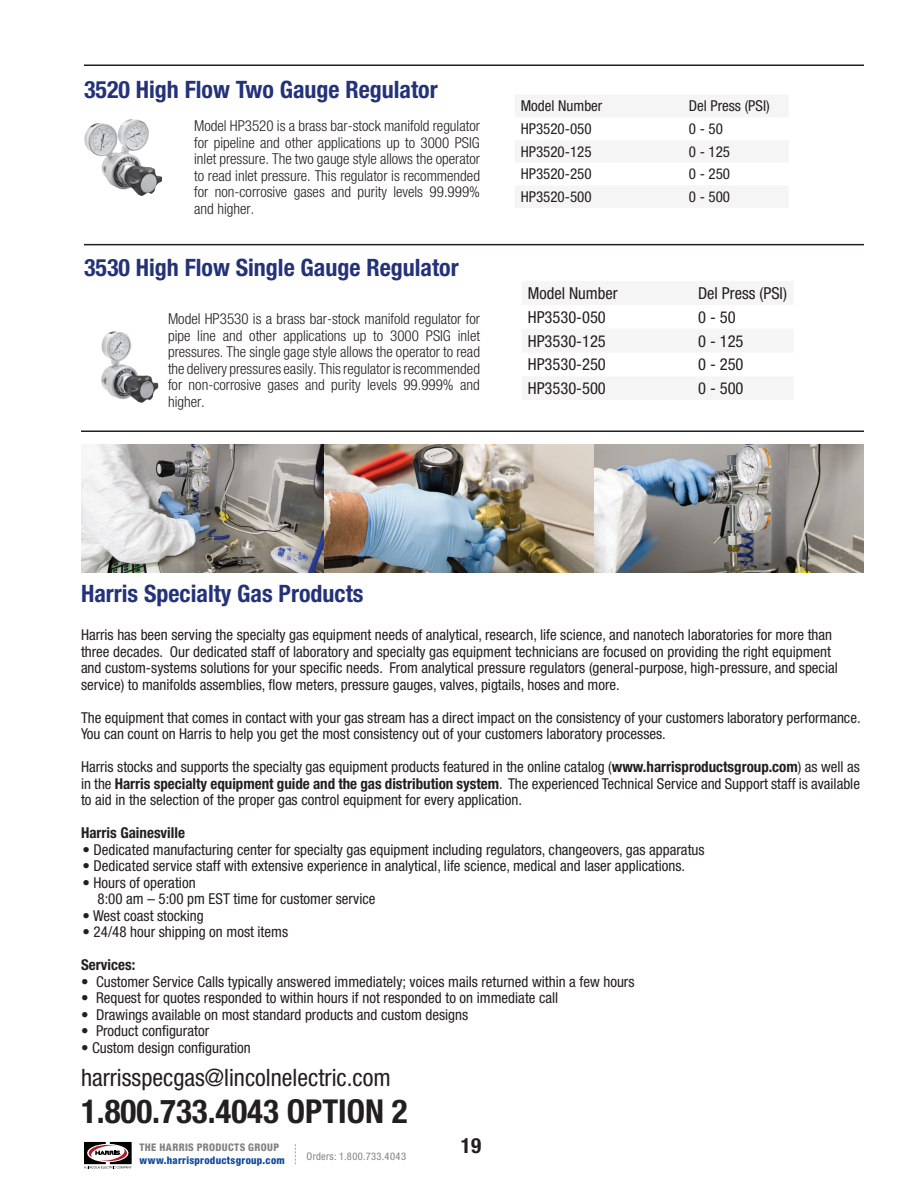
<style>
.page{position:relative;width:918px;height:1188px;background:#fff}
.page>*{position:absolute;margin:0;border:0;box-sizing:border-box;transform-origin:0 0}
.t1{font:700 condensed 33px "Helvetica Neue LT Std";color:#231f20}
.t2{font:700 condensed 24px "Helvetica Neue LT Std";color:#243279}
.t3{font:condensed 24px "Helvetica Neue LT Std";color:#231f20}
.t4{font:700 condensed 21px "Helvetica Neue LT Std";color:#231f20}
.t5{font:condensed 16.5px "Helvetica Neue LT Std";color:#231f20}
.t6{font:condensed 15px/16.5px "Helvetica Neue LT Std";color:#231f20}
.t7{font:300 condensed 15px/16.5px "Helvetica Neue LT Std";color:#231f20;text-align:justify}
.t8{font:700 condensed 15px "Helvetica Neue LT Std";color:#231f20}
.t9{font:800 condensed 10.5px "Helvetica Neue LT Std";letter-spacing:.025em;color:#0f499d}
.t10{font:800 condensed 10.5px "Helvetica Neue LT Std";letter-spacing:.03em;color:#808285}
.t11{font:condensed 10.5px "Helvetica Neue LT Std";letter-spacing:.04em;color:#808285}
.s1{font-weight:700}
</style>
<div class="page">
<hr style="left:84px;top:64px;width:780px;height:2px;background:#231f20">
<img style="left:84px;top:119px;width:78px;height:77px">
<hr style="left:84px;top:244px;width:780px;height:1px;background:#231f20">
<img style="left:101px;top:331px;width:58px;height:72px">
<img style="left:81px;top:445px;width:783px;height:127px">
<hr style="left:81px;top:430px;width:783px;height:2px;background:#231f20">
<svg style="left:295px;top:1144px;width:1px;height:20px"></svg>
<svg style="left:84px;top:1142px;width:48px;height:26px"></svg>
<h2 class="t2" style="left:84px;top:75px;width:355px">3520 High Flow Two Gauge Regulator</h2>
<p class="t7" style="left:194px;top:118px;width:287px">Model HP3520 is a brass bar-stock manifold regulator for pipeline and other applications up to 3000 PSIG inlet pressure. The two gauge style allows the operator to read inlet pressure. This regulator is recommended for non-corrosive gases and purity levels 99.999% and higher.</p>
<h2 class="t2" style="left:84px;top:253px;width:376px">3530 High Flow Single Gauge Regulator</h2>
<p class="t7" style="left:168px;top:311px;width:314px">Model HP3530 is a brass bar-stock manifold regulator for pipe line and other applications up to 3000 PSIG inlet pressures. The single gage style allows the operator to read the delivery pressures easily. This regulator is recommended for non-corrosive gases and purity levels 99.999% and higher.</p>
<p class="t6" style="left:521px;top:98px;width:83px">Model Number</p>
<p class="t6" style="left:689px;top:98px;width:82px">Del Press (PSI)</p>
<p class="t6" style="left:521px;top:120px;width:72px">HP3520-050</p>
<p class="t6" style="left:689px;top:120px;width:36px">0 - 50</p>
<p class="t6" style="left:521px;top:143px;width:72px">HP3520-125</p>
<p class="t6" style="left:689px;top:143px;width:43px">0 - 125</p>
<p class="t6" style="left:521px;top:166px;width:72px">HP3520-250</p>
<p class="t6" style="left:689px;top:166px;width:43px">0 - 250</p>
<p class="t6" style="left:521px;top:188px;width:72px">HP3520-500</p>
<p class="t6" style="left:689px;top:188px;width:43px">0 - 500</p>
<p class="t5" style="left:528px;top:284px;width:91px">Model Number</p>
<p class="t5" style="left:698px;top:284px;width:90px">Del Press (PSI)</p>
<p class="t5" style="left:528px;top:307px;width:80px">HP3530-050</p>
<p class="t5" style="left:698px;top:307px;width:39px">0 - 50</p>
<p class="t5" style="left:528px;top:331px;width:80px">HP3530-125</p>
<p class="t5" style="left:698px;top:331px;width:47px">0 - 125</p>
<p class="t5" style="left:528px;top:355px;width:80px">HP3530-250</p>
<p class="t5" style="left:698px;top:355px;width:47px">0 - 250</p>
<p class="t5" style="left:528px;top:379px;width:80px">HP3530-500</p>
<p class="t5" style="left:698px;top:379px;width:47px">0 - 500</p>
<h2 class="t2" style="left:81px;top:579px;width:284px">Harris Specialty Gas Products</h2>
<p class="t6" style="left:81px;top:627px;width:758px">Harris has been serving the specialty gas equipment needs of analytical, research, life science, and nanotech laboratories for more than three decades. Our dedicated staff of laboratory and specialty gas equipment technicians are focused on providing the right equipment and custom-systems solutions for your specific needs. From analytical pressure regulators (general-purpose, high-pressure, and special service) to manifolds assemblies, flow meters, pressure gauges, valves, pigtails, hoses and more.</p>
<p class="t6" style="left:81px;top:709px;width:781px">The equipment that comes in contact with your gas stream has a direct impact on the consistency of your customers laboratory performance.<br>You can count on Harris to help you get the most consistency out of your customers laboratory processes.</p>
<p class="t6" style="left:81px;top:759px;width:781px;text-align:justify">Harris stocks and supports the specialty gas equipment products featured in the online catalog (<span class="s1">www.harrisproductsgroup.com</span>) as well as in the <span class="s1">Harris specialty equipment guide and the gas distribution system</span>. The experienced Technical Service and Support staff is available to aid in the selection of the proper gas control equipment for every application.</p>
<p class="t8" style="left:81px;top:824px;width:106px">Harris Gainesville</p>
<p class="t6" style="left:82px;top:841px;width:624px">• Dedicated manufacturing center for specialty gas equipment including regulators, changeovers, gas apparatus</p>
<p class="t6" style="left:82px;top:858px;width:604px">• Dedicated service staff with extensive experience in analytical, life science, medical and laser applications.</p>
<p class="t6" style="left:98px;top:874px;width:279px;text-indent:-15px">• Hours of operation<br>8:00 am – 5:00 pm EST time for customer service</p>
<p class="t6" style="left:82px;top:907px;width:123px">• West coast stocking</p>
<p class="t6" style="left:82px;top:924px;width:207px">• 24/48 hour shipping on most items</p>
<p class="t8" style="left:81px;top:956px;width:56px">Services:</p>
<p class="t6" style="left:81px;top:973px;width:555px">• Customer Service Calls typically answered immediately; voices mails returned within a few hours</p>
<p class="t6" style="left:81px;top:990px;width:479px">• Request for quotes responded to within hours if not responded to on immediate call</p>
<p class="t6" style="left:81px;top:1006px;width:389px">• Drawings available on most standard products and custom designs</p>
<p class="t6" style="left:81px;top:1023px;width:130px">• Product configurator</p>
<p class="t6" style="left:81px;top:1039px;width:171px">• Custom design configuration</p>
<h2 class="t3" style="left:81px;top:1063px;width:311px">harrisspecgas@lincolnelectric.com</h2>
<h1 class="t1" style="left:81px;top:1092px;width:328px">1.800.733.4043 OPTION 2</h1>
<p class="t10" style="left:140px;top:1141px;width:141px">THE HARRIS PRODUCTS GROUP</p>
<p class="t9" style="left:140px;top:1154px;width:147px">www.harrisproductsgroup.com</p>
<p class="t11" style="left:307px;top:1150px;width:101px">Orders: 1.800.733.4043</p>
<h3 class="t4" style="left:461px;top:1132px;width:22px">19</h3>
</div>
